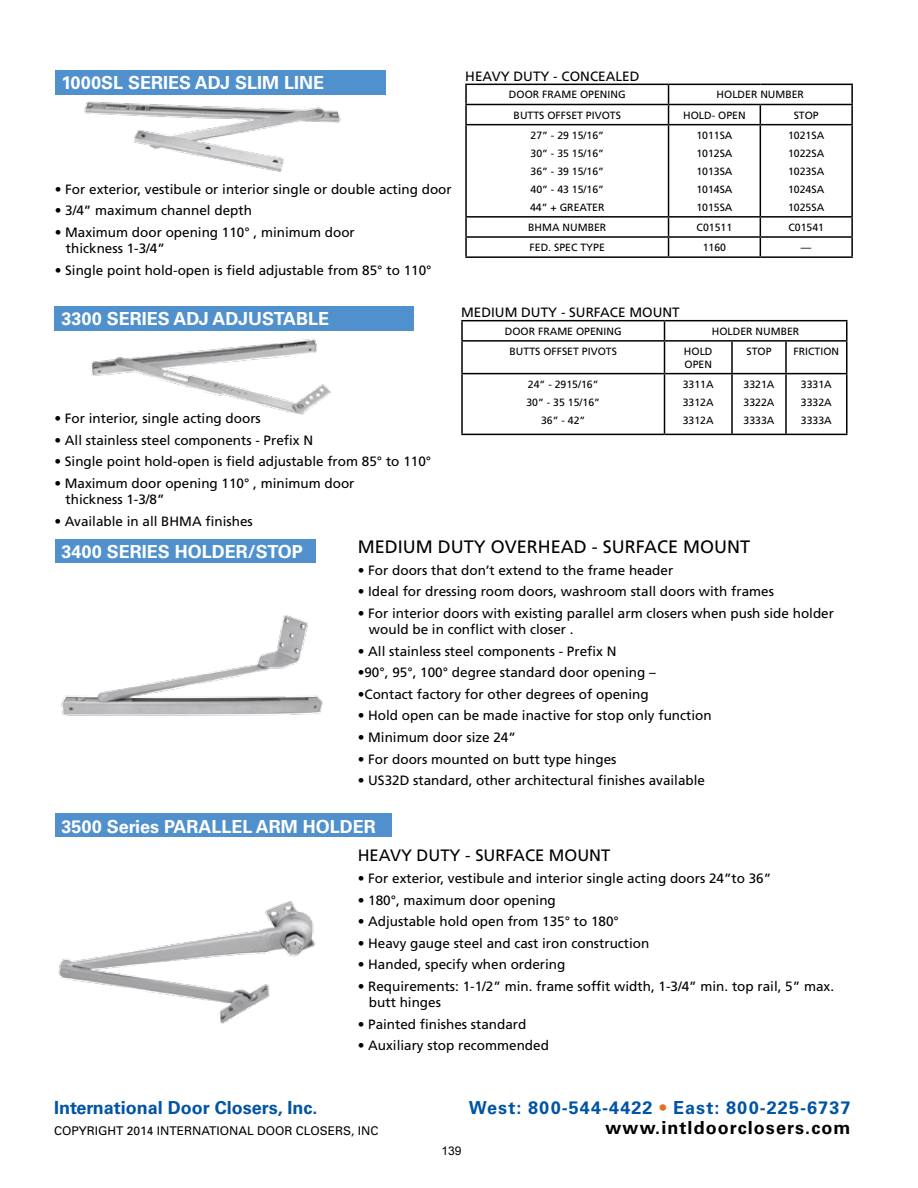
<style>
.page{position:relative;width:918px;height:1188px;background:#fff}
.page>*{position:absolute;margin:0;border:0;box-sizing:border-box;transform-origin:0 0}
.t1{font:700 18px "Univers";color:#fff}
.t2{font:700 18px "Univers";letter-spacing:.06em;color:#0054a4}
.t3{font:18px "Frutiger";color:#000}
.t4{font:700 18px "Univers";color:#0054a4}
.t5{font:700 18px "Univers";letter-spacing:.06em;color:#000}
.t6{font:16.5px "Frutiger";color:#000}
.t7{font:13.5px/16.2px "Frutiger";color:#000}
.t8{font:12px "Univers";color:#000}
.t9{font:12px "Arial";color:#000}
.t10{font:10.5px/18px "Frutiger";color:#000;text-align:justify}
.s1{color:#e86d1f}
</style>
<div class="page">
<div style="left:55px;top:70px;width:331px;height:25px;background:#5091cd"></div>
<hr style="left:465px;top:84px;width:204px;height:1px;background:#000">
<hr style="left:669px;top:84px;width:91px;height:1px;background:#000">
<hr style="left:760px;top:84px;width:93px;height:1px;background:#000">
<hr style="left:465px;top:104px;width:204px;height:1px;background:#000">
<svg style="left:465px;top:85px;width:2px;height:39px"></svg>
<hr style="left:669px;top:104px;width:91px;height:1px;background:#000">
<svg style="left:668px;top:85px;width:1px;height:39px"></svg>
<hr style="left:760px;top:104px;width:93px;height:1px;background:#000">
<svg style="left:760px;top:105px;width:1px;height:19px"></svg>
<svg style="left:851px;top:85px;width:2px;height:39px"></svg>
<hr style="left:465px;top:124px;width:204px;height:1px;background:#000">
<hr style="left:465px;top:125px;width:2px;height:91px;background:#000">
<hr style="left:669px;top:124px;width:91px;height:1px;background:#000">
<hr style="left:668px;top:125px;width:1px;height:91px;background:#000">
<hr style="left:760px;top:124px;width:93px;height:1px;background:#000">
<hr style="left:760px;top:125px;width:1px;height:91px;background:#000">
<hr style="left:851px;top:125px;width:2px;height:91px;background:#000">
<hr style="left:465px;top:216px;width:204px;height:2px;background:#000">
<hr style="left:669px;top:216px;width:91px;height:2px;background:#000">
<hr style="left:760px;top:216px;width:93px;height:2px;background:#000">
<hr style="left:465px;top:236px;width:204px;height:2px;background:#000">
<svg style="left:465px;top:218px;width:2px;height:38px"></svg>
<hr style="left:669px;top:236px;width:91px;height:2px;background:#000">
<svg style="left:668px;top:218px;width:1px;height:38px"></svg>
<hr style="left:760px;top:236px;width:93px;height:2px;background:#000">
<svg style="left:760px;top:218px;width:1px;height:38px"></svg>
<svg style="left:851px;top:218px;width:2px;height:38px"></svg>
<hr style="left:465px;top:256px;width:204px;height:2px;background:#000">
<hr style="left:669px;top:256px;width:91px;height:2px;background:#000">
<hr style="left:760px;top:256px;width:93px;height:2px;background:#000">
<div style="left:55px;top:306px;width:359px;height:25px;background:#5091cd"></div>
<hr style="left:461px;top:320px;width:203px;height:1px;background:#000">
<svg style="left:461px;top:321px;width:2px;height:19px"></svg>
<hr style="left:664px;top:320px;width:68px;height:1px;background:#000">
<svg style="left:664px;top:321px;width:1px;height:19px"></svg>
<hr style="left:732px;top:320px;width:54px;height:1px;background:#000">
<hr style="left:786px;top:320px;width:62px;height:1px;background:#000">
<svg style="left:846px;top:321px;width:2px;height:19px"></svg>
<hr style="left:461px;top:340px;width:203px;height:2px;background:#000">
<hr style="left:461px;top:342px;width:2px;height:31px;background:#000">
<hr style="left:664px;top:340px;width:68px;height:2px;background:#000">
<hr style="left:664px;top:342px;width:1px;height:31px;background:#000">
<hr style="left:732px;top:340px;width:54px;height:2px;background:#000">
<hr style="left:731px;top:342px;width:2px;height:31px;background:#000">
<hr style="left:786px;top:340px;width:62px;height:2px;background:#000">
<hr style="left:785px;top:342px;width:2px;height:31px;background:#000">
<hr style="left:846px;top:342px;width:2px;height:31px;background:#000">
<hr style="left:461px;top:373px;width:203px;height:1px;background:#000">
<hr style="left:461px;top:374px;width:2px;height:60px;background:#000">
<hr style="left:664px;top:373px;width:68px;height:1px;background:#000">
<hr style="left:664px;top:374px;width:1px;height:60px;background:#000">
<hr style="left:732px;top:373px;width:54px;height:1px;background:#000">
<hr style="left:731px;top:374px;width:2px;height:60px;background:#000">
<hr style="left:786px;top:373px;width:62px;height:1px;background:#000">
<hr style="left:785px;top:374px;width:2px;height:60px;background:#000">
<hr style="left:846px;top:374px;width:2px;height:60px;background:#000">
<hr style="left:461px;top:434px;width:203px;height:1px;background:#000">
<hr style="left:664px;top:434px;width:68px;height:1px;background:#000">
<hr style="left:732px;top:434px;width:54px;height:1px;background:#000">
<hr style="left:786px;top:434px;width:62px;height:1px;background:#000">
<div style="left:55px;top:539px;width:261px;height:24px;background:#5091cd"></div>
<div style="left:55px;top:813px;width:336px;height:24px;background:#5091cd"></div>
<img style="left:90px;top:338px;width:241px;height:76px">
<img style="left:61px;top:615px;width:262px;height:101px">
<img style="left:58px;top:901px;width:258px;height:123px">
<img style="left:84px;top:101px;width:257px;height:71px">
<h1 class="t1" style="left:61px;top:73px;width:264px">1000SL SERIES ADJ SLIM LINE</h1>
<p class="t7" style="left:55px;top:181px;width:399px">• For exterior, vestibule or interior single or double acting door</p>
<p class="t7" style="left:55px;top:202px;width:199px">• 3/4” maximum channel depth</p>
<p class="t7" style="left:66px;top:224px;width:290px;text-indent:-11px">• Maximum door opening 110° , minimum door thickness 1-3/4”</p>
<p class="t7" style="left:55px;top:262px;width:378px">• Single point hold-open is field adjustable from 85° to 110°</p>
<p class="t7" style="left:465px;top:68px;width:176px">HEAVY DUTY - CONCEALED</p>
<p class="t10" style="left:509px;top:86px;width:118px">DOOR FRAME OPENING</p>
<p class="t10" style="left:717px;top:86px;width:89px">HOLDER NUMBER</p>
<p class="t10" style="left:514px;top:106px;width:109px">BUTTS OFFSET PIVOTS</p>
<p class="t10" style="left:683px;top:106px;width:64px">HOLD- OPEN</p>
<p class="t10" style="left:794px;top:106px;width:27px">STOP</p>
<p class="t10" style="left:530px;top:126px;width:76px">27” - 29 15/16” 30” - 35 15/16” 36” - 39 15/16” 40” - 43 15/16” 44” + GREATER</p>
<p class="t10" style="left:696px;top:126px;width:38px">1011SA 1012SA 1013SA 1014SA 1015SA</p>
<p class="t10" style="left:788px;top:126px;width:38px">1021SA 1022SA 1023SA 1024SA 1025SA</p>
<p class="t10" style="left:528px;top:218px;width:80px">BHMA NUMBER</p>
<p class="t10" style="left:697px;top:218px;width:37px">C01511</p>
<p class="t10" style="left:788px;top:218px;width:37px">C01541</p>
<p class="t10" style="left:530px;top:238px;width:77px">FED. SPEC TYPE</p>
<p class="t10" style="left:703px;top:238px;width:25px">1160</p>
<p class="t10" style="left:801px;top:238px;width:12px">—</p>
<h1 class="t1" style="left:61px;top:309px;width:269px">3300 SERIES ADJ ADJUSTABLE</h1>
<p class="t7" style="left:54px;top:410px;width:208px">• For interior, single acting doors</p>
<p class="t7" style="left:54px;top:432px;width:260px">• All stainless steel components - Prefix N</p>
<p class="t7" style="left:54px;top:453px;width:378px">• Single point hold-open is field adjustable from 85° to 110°</p>
<p class="t7" style="left:66px;top:475px;width:290px;text-indent:-11px">• Maximum door opening 110° , minimum door thickness 1-3/8”</p>
<p class="t7" style="left:54px;top:513px;width:200px">• Available in all BHMA finishes</p>
<p class="t7" style="left:461px;top:304px;width:220px">MEDIUM DUTY - SURFACE MOUNT</p>
<p class="t10" style="left:505px;top:322px;width:118px">DOOR FRAME OPENING</p>
<p class="t10" style="left:712px;top:322px;width:89px">HOLDER NUMBER</p>
<p class="t10" style="left:510px;top:342px;width:109px">BUTTS OFFSET PIVOTS</p>
<p class="t10" style="left:684px;top:345px;width:30px;line-height:12.6px">HOLD<br>OPEN</p>
<p class="t10" style="left:746px;top:342px;width:27px">STOP</p>
<p class="t10" style="left:794px;top:342px;width:47px">FRICTION</p>
<p class="t10" style="left:526px;top:375px;width:75px;text-align:center">24” - 2915/16”<br>30” - 35 15/16”<br>36” - 42”</p>
<p class="t10" style="left:683px;top:375px;width:32px">3311A 3312A 3312A</p>
<p class="t10" style="left:744px;top:375px;width:32px">3321A 3322A 3333A</p>
<p class="t10" style="left:801px;top:375px;width:32px">3331A 3332A 3333A</p>
<h1 class="t1" style="left:61px;top:541px;width:243px">3400 SERIES HOLDER/STOP</h1>
<h1 class="t3" style="left:358px;top:536px;width:394px">MEDIUM DUTY OVERHEAD - SURFACE MOUNT</h1>
<p class="t7" style="left:358px;top:562px;width:317px">• For doors that don’t extend to the frame header</p>
<p class="t7" style="left:358px;top:583px;width:418px">• Ideal for dressing room doors, washroom stall doors with frames</p>
<p class="t7" style="left:369px;top:605px;width:467px;text-indent:-11px">• For interior doors with existing parallel arm closers when push side holder would be in conflict with closer .</p>
<p class="t7" style="left:358px;top:643px;width:260px">• All stainless steel components - Prefix N</p>
<p class="t7" style="left:358px;top:664px;width:300px">•90°, 95°, 100° degree standard door opening –</p>
<p class="t7" style="left:358px;top:686px;width:293px">•Contact factory for other degrees of opening</p>
<p class="t7" style="left:358px;top:707px;width:356px">• Hold open can be made inactive for stop only function</p>
<p class="t7" style="left:358px;top:729px;width:160px">• Minimum door size 24”</p>
<p class="t7" style="left:358px;top:751px;width:260px">• For doors mounted on butt type hinges</p>
<p class="t7" style="left:358px;top:772px;width:349px">• US32D standard, other architectural finishes available</p>
<h1 class="t1" style="left:61px;top:816px;width:316px">3500 Series PARALLEL ARM HOLDER</h1>
<p class="t6" style="left:358px;top:846px;width:254px">HEAVY DUTY - SURFACE MOUNT</p>
<p class="t7" style="left:358px;top:870px;width:415px">• For exterior, vestibule and interior single acting doors 24”to 36”</p>
<p class="t7" style="left:358px;top:892px;width:200px">• 180°, maximum door opening</p>
<p class="t7" style="left:358px;top:913px;width:263px">• Adjustable hold open from 135° to 180°</p>
<p class="t7" style="left:358px;top:935px;width:293px">• Heavy gauge steel and cast iron construction</p>
<p class="t7" style="left:358px;top:957px;width:209px">• Handed, specify when ordering</p>
<p class="t7" style="left:369px;top:978px;width:467px;text-indent:-11px">• Requirements: 1-1/2” min. frame soffit width, 1-3/4” min. top rail, 5” max. butt hinges</p>
<p class="t7" style="left:358px;top:1016px;width:170px">• Painted finishes standard</p>
<p class="t7" style="left:358px;top:1038px;width:193px">• Auxiliary stop recommended</p>
<h1 class="t4" style="left:54px;top:1097px;width:265px">International Door Closers, Inc.</h1>
<h1 class="t2" style="left:469px;top:1098px;width:383px">West: 800-544-4422 <span class="s1">•</span> East: 800-225-6737</h1>
<p class="t8" style="left:54px;top:1123px;width:326px">COPYRIGHT 2014 INTERNATIONAL DOOR CLOSERS, INC</p>
<h1 class="t5" style="left:606px;top:1117px;width:246px">www.intldoorclosers.com</h1>
<p class="t9" style="left:441px;top:1143px;width:22px">139</p>
</div>
